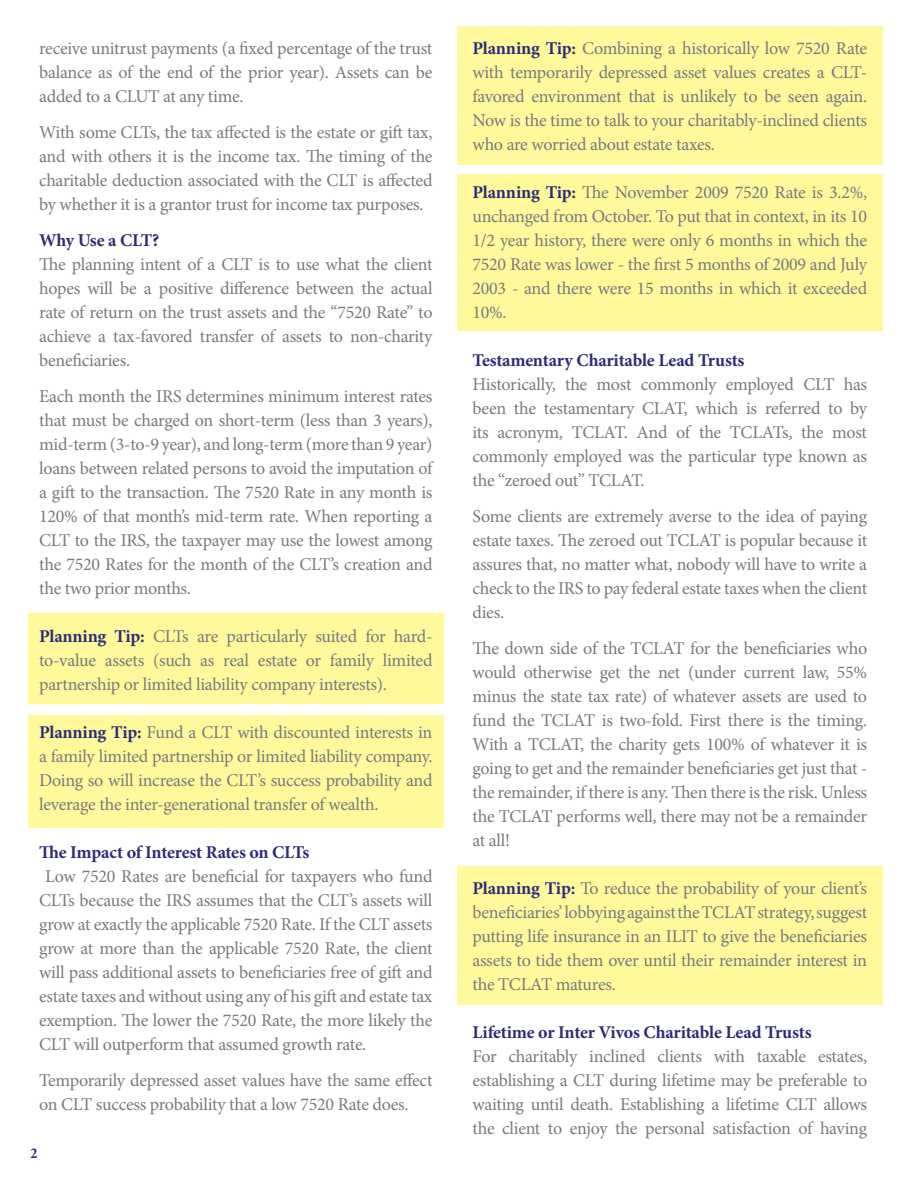
<style>
.page{position:relative;width:918px;height:1188px;background:#fff}
.page>*{position:absolute;margin:0;border:0;box-sizing:border-box;transform-origin:0 0}
.t1{font:18px/24px "Minion Pro";letter-spacing:-.015em;color:#787a7d;text-align:justify}
.t2{font:700 18px "Minion Pro";letter-spacing:-.015em;color:#2d2b78}
.t3{font:700 condensed 15px "Minion Pro";color:#2d2b78}
.s1{font-weight:700;color:#2d2b78}
</style>
<div class="page">
<div style="left:28px;top:614px;width:416px;height:90px;background:#fff99c"></div>
<div style="left:28px;top:715px;width:416px;height:112px;background:#fff99c"></div>
<div style="left:457px;top:26px;width:425px;height:138px;background:#fff99c"></div>
<div style="left:457px;top:174px;width:425px;height:156px;background:#fff99c"></div>
<div style="left:457px;top:866px;width:425px;height:138px;background:#fff99c"></div>
<p class="t1" style="left:39px;top:36px;width:395px">receive unitrust payments (a fixed percentage of the trust balance as of the end of the prior year). Assets can be added to a CLUT at any time.</p>
<p class="t1" style="left:39px;top:120px;width:395px">With some CLTs, the tax affected is the estate or gift tax, and with others it is the income tax. The timing of the charitable deduction associated with the CLT is affected by whether it is a grantor trust for income tax purposes.</p>
<p class="t2" style="left:39px;top:227px;width:122px">Why Use a CLT?</p>
<p class="t1" style="left:39px;top:252px;width:395px">The planning intent of a CLT is to use what the client hopes will be a positive difference between the actual rate of return on the trust assets and the “7520 Rate” to achieve a tax-favored transfer of assets to non-charity beneficiaries.</p>
<p class="t1" style="left:39px;top:384px;width:395px">Each month the IRS determines minimum interest rates that must be charged on short-term (less than 3 years), mid-term (3-to-9 year), and long-term (more than 9 year) loans between related persons to avoid the imputation of a gift to the transaction. The 7520 Rate in any month is 120% of that month’s mid-term rate. When reporting a CLT to the IRS, the taxpayer may use the lowest among the 7520 Rates for the month of the CLT’s creation and the two prior months.</p>
<p class="t1" style="left:39px;top:624px;width:395px"><span class="s1">Planning Tip:</span> CLTs are particularly suited for hard&shy;to-value assets (such as real estate or family limited partnership or limited liability company interests).</p>
<p class="t1" style="left:39px;top:720px;width:395px"><span class="s1">Planning Tip:</span> Fund a CLT with discounted interests in a family limited partnership or limited liability company.<br>Doing so will increase the CLT’s success probability and leverage the inter-generational transfer of wealth.</p>
<p class="t2" style="left:39px;top:839px;width:272px">The Impact of Interest Rates on CLTs</p>
<p class="t1" style="left:39px;top:864px;width:395px;text-indent:6px">Low 7520 Rates are beneficial for taxpayers who fund CLTs because the IRS assumes that the CLT’s assets will grow at exactly the applicable 7520 Rate. If the CLT assets grow at more than the applicable 7520 Rate, the client will pass additional assets to beneficiaries free of gift and estate taxes and without using any of his gift and estate tax exemption. The lower the 7520 Rate, the more likely the CLT will outperform that assumed growth rate.</p>
<p class="t1" style="left:39px;top:1068px;width:395px">Temporarily depressed asset values have the same effect on CLT success probability that a low 7520 Rate does.</p>
<p class="t3" style="left:30px;top:1143px;width:8px">2</p>
<p class="t1" style="left:472px;top:36px;width:396px"><span class="s1">Planning Tip:</span> Combining a historically low 7520 Rate with temporarily depressed asset values creates a CLT&shy;favored environment that is unlikely to be seen again.<br>Now is the time to talk to your charitably-inclined clients who are worried about estate taxes.</p>
<p class="t1" style="left:472px;top:180px;width:396px"><span class="s1">Planning Tip:</span> The November 2009 7520 Rate is 3.2%, unchanged from October. To put that in context, in its 10<br>1/2 year history, there were only 6 months in which the 7520 Rate was lower - the first 5 months of 2009 and July 2003 - and there were 15 months in which it exceeded 10%.</p>
<p class="t2" style="left:472px;top:347px;width:274px">Testamentary Charitable Lead Trusts</p>
<p class="t1" style="left:472px;top:372px;width:396px">Historically, the most commonly employed CLT has been the testamentary CLAT, which is referred to by its acronym, TCLAT. And of the TCLATs, the most commonly employed was the particular type known as the “zeroed out” TCLAT.</p>
<p class="t1" style="left:472px;top:504px;width:396px">Some clients are extremely averse to the idea of paying estate taxes. The zeroed out TCLAT is popular because it assures that, no matter what, nobody will have to write a check to the IRS to pay federal estate taxes when the client dies.</p>
<p class="t1" style="left:472px;top:636px;width:396px">The down side of the TCLAT for the beneficiaries who would otherwise get the net (under current law, 55% minus the state tax rate) of whatever assets are used to fund the TCLAT is two-fold. First there is the timing.<br>With a TCLAT, the charity gets 100% of whatever it is going to get and the remainder beneficiaries get just that - the remainder, if there is any. Then there is the risk. Unless the TCLAT performs well, there may not be a remainder at all!</p>
<p class="t1" style="left:472px;top:876px;width:396px"><span class="s1">Planning Tip:</span> To reduce the probability of your client’s beneficiaries’ lobbying against the TCLAT strategy, suggest putting life insurance in an ILIT to give the beneficiaries assets to tide them over until their remainder interest in the TCLAT matures.</p>
<p class="t2" style="left:472px;top:1019px;width:341px">Lifetime or Inter Vivos Charitable Lead Trusts</p>
<p class="t1" style="left:472px;top:1044px;width:396px">For charitably inclined clients with taxable estates, establishing a CLT during lifetime may be preferable to waiting until death. Establishing a lifetime CLT allows the client to enjoy the personal satisfaction of having</p>
</div>
